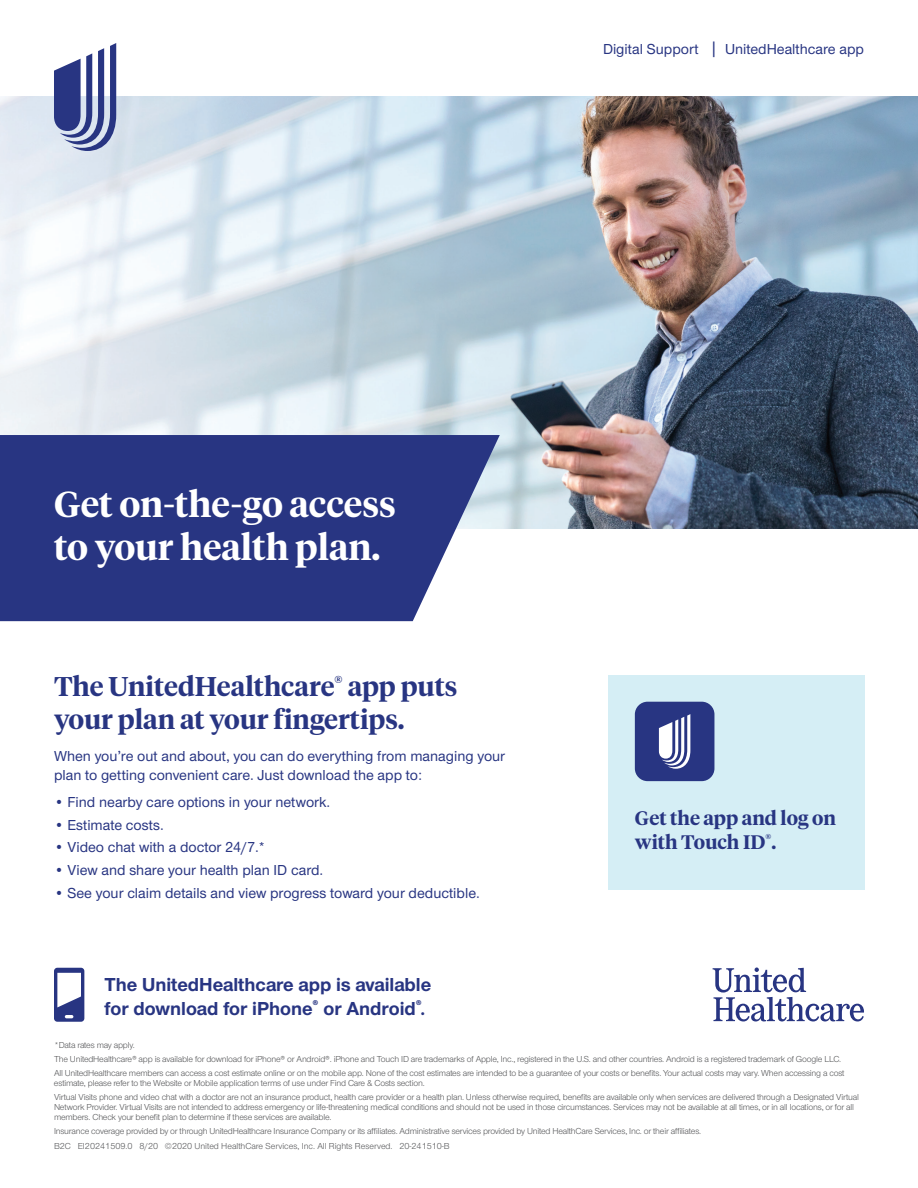
<style>
.page{position:relative;width:918px;height:1188px;background:#fff}
.page>*{position:absolute;margin:0;border:0;box-sizing:border-box;transform-origin:0 0}
.t1{font:600 36px/43.2px "UHC Serif Headline";color:#fff}
.t2{font:600 27px/32.4px "UHC Serif Headline";color:#283582}
.t3{font:700 19.5px/24px "UHC Sans";color:#283582}
.t4{font:600 19.5px/24px "UHC Serif Headline";color:#283582}
.t5{font:500 15px/19.5px "UHC Sans";color:#283582}
.t6{font:9px/14.2px "UHC Sans";letter-spacing:-.02em;color:#57585a}
.s1{font-size:18.75px}
</style>
<div class="page">
<div style="left:608px;top:675px;width:256px;height:214px;background:#d5eef5"></div>
<img style="left:0;top:97px;width:918px;height:431px">
<svg style="left:0;top:435px;width:500px;height:186px;fill:#283582"></svg>
<svg style="left:54px;top:43px;width:62px;height:108px"></svg>
<div style="left:635px;top:702px;width:79px;height:79px;background:#283582;border-radius:13px"></div>
<svg style="left:659px;top:714px;width:31px;height:55px"></svg>
<svg style="left:54px;top:968px;width:30px;height:54px"></svg>
<svg style="left:713px;top:967px;width:151px;height:54px"></svg>
<h3 class="t5" style="left:603px;top:39px;width:262px">Digital Support <span class="s1">|</span> UnitedHealthcare app</h3>
<h1 class="t1" style="left:54px;top:481px;width:344px">Get on-the-go access to your health plan.</h1>
<h2 class="t2" style="left:54px;top:669px;width:405px">The UnitedHealthcare<sup>®</sup> app puts your plan at your fingertips.</h2>
<h3 class="t5" style="left:54px;top:746px;width:453px">When you’re out and about, you can do everything from managing your plan to getting convenient care. Just download the app to:</h3>
<h3 class="t5" style="left:54px;top:791px;width:278px">• Find nearby care options in your network.</h3>
<h3 class="t5" style="left:54px;top:814px;width:111px">• Estimate costs.</h3>
<h3 class="t5" style="left:54px;top:837px;width:213px">• Video chat with a doctor 24/7.*</h3>
<h3 class="t5" style="left:54px;top:860px;width:271px">• View and share your health plan ID card.</h3>
<h3 class="t5" style="left:54px;top:883px;width:427px">• See your claim details and view progress toward your deductible.</h3>
<h3 class="t4" style="left:635px;top:805px;width:203px">Get the app and log on with Touch ID<sup>®</sup>.</h3>
<h3 class="t3" style="left:105px;top:972px;width:328px">The UnitedHealthcare app is available for download for iPhone<sup>®</sup> or Android<sup>®</sup>.</h3>
<p class="t6" style="left:54px;top:1037px;width:792px">*Data rates may apply.<br>The UnitedHealthcare® app is available for download for iPhone® or Android®. iPhone and Touch ID are trademarks of Apple, Inc., registered in the U.S. and other countries. Android is a registered trademark of Google LLC.<br>All UnitedHealthcare members can access a cost estimate online or on the mobile app. None of the cost estimates are intended to be a guarantee of your costs or benefts. Your actual costs may vary. When accessing a cost</p>
<p class="t6" style="left:54px;top:1076px;width:806px">estimate, please refer to the Website or Mobile application terms of use under Find Care &amp; Costs section.<br>Virtual Visits phone and video chat with a doctor are not an insurance product, health care provider or a health plan. Unless otherwise required, benefts are available only when services are delivered through a Designated Virtual</p>
<p class="t6" style="left:54px;top:1102px;width:802px;line-height:9.8px">Network Provider. Virtual Visits are not intended to address emergency or life-threatening medical conditions and should not be used in those circumstances. Services may not be available at all times, or in all locations, or for all members. Check your beneft plan to determine if these services are available.</p>
<p class="t6" style="left:54px;top:1123px;width:649px;line-height:15px">Insurance coverage provided by or through UnitedHealthcare Insurance Company or its afliates. Administrative services provided by United HealthCare Services, Inc. or their afliates.<br>B2C EI20241509.0 8/20 ©2020 United HealthCare Services, Inc. All Rights Reserved. 20-241510-B</p>
</div>
